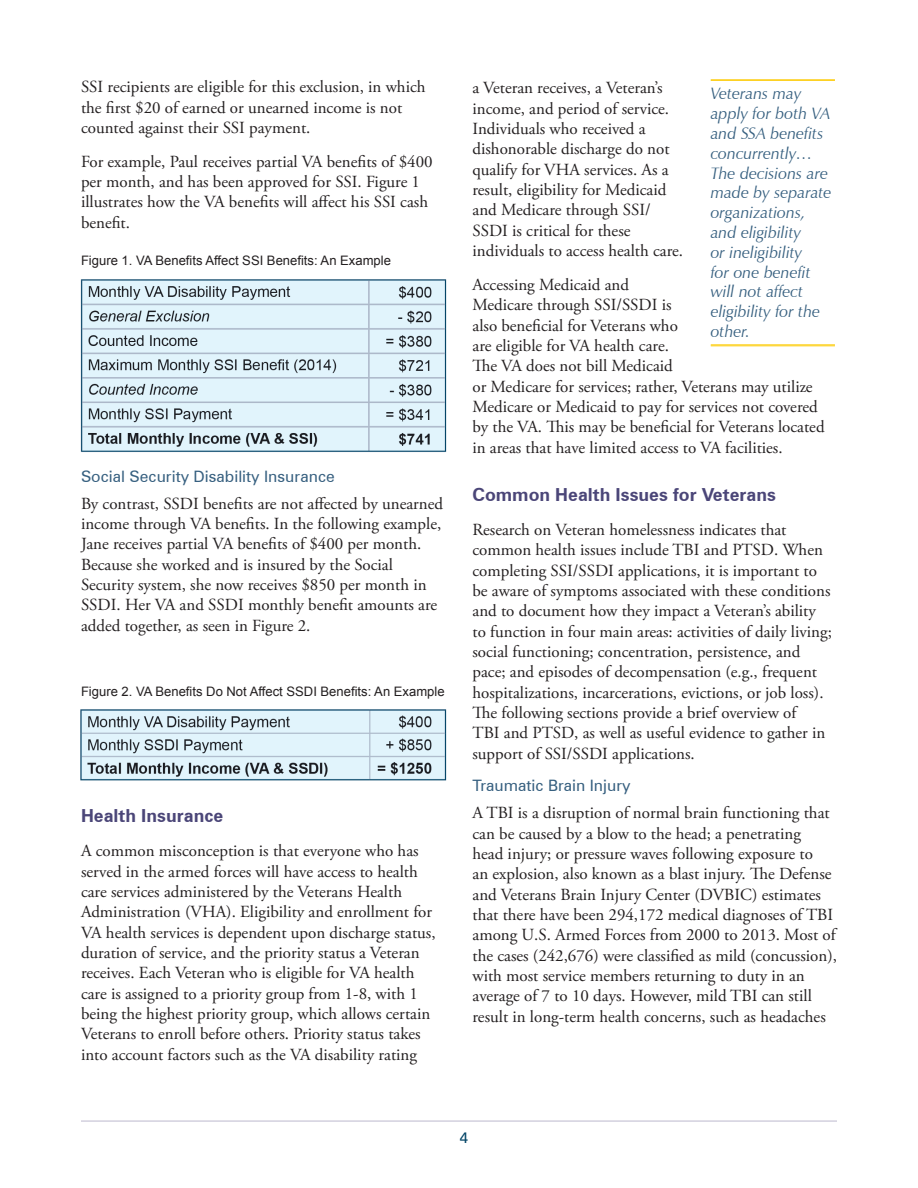
<style>
.page{position:relative;width:918px;height:1188px;background:#fff}
.page>*{position:absolute;margin:0;border:0;box-sizing:border-box;transform-origin:0 0}
.heading_1{font:700 18px "Zurich BT";color:#4b4678}
.t1{font:16.95px/20.4px "Adobe Garamond Pro";color:#231f20}
.t2{font:italic 16.5px/19.8px "Zapf Humanist 601 BT";color:#376080}
.heading_2{font:15.75px "Zurich BT";color:#376080}
.t3{font:15px "Zurich BT";color:#004365}
.t4{font:13.05px "Arial";color:#231f20}
</style>
<div class="page">
<hr style="left:81px;top:1120px;width:756px;height:2px;background:#c4c0d3">
<img style="left:80px;top:279px;width:367px;height:173px">
<img style="left:80px;top:709px;width:367px;height:72px">
<hr style="left:711px;top:80px;width:124px;height:1px;background:#fdcc09">
<hr style="left:711px;top:344px;width:124px;height:1px;background:#fdcc09">
<hr style="left:711px;top:346px;width:124px;height:1px;background:#fdcc09">
<p class="t1" style="left:81px;top:77px;width:346px">SSI recipients are eligible for this exclusion, in which the first $20 of earned or unearned income is not counted against their SSI payment.</p>
<p class="t1" style="left:81px;top:152px;width:353px">For example, Paul receives partial VA benefits of $400 per month, and has been approved for SSI. Figure 1 illustrates how the VA benefits will affect his SSI cash benefit.</p>
<p class="t4" style="left:81px;top:252px;width:312px">Figure 1. VA Benefits Affect SSI Benefits: An Example</p>
<p class="heading_2" style="left:81px;top:466px;width:255px">Social Security Disability Insurance</p>
<p class="t1" style="left:81px;top:494px;width:364px">By contrast, SSDI benefits are not affected by unearned income through VA benefits. In the following example, Jane receives partial VA benefits of $400 per month.<br>Because she worked and is insured by the Social Security system, she now receives $850 per month in SSDI. Her VA and SSDI monthly benefit amounts are added together, as seen in Figure 2.</p>
<p class="t4" style="left:81px;top:683px;width:365px">Figure 2. VA Benefits Do Not Affect SSDI Benefits: An Example</p>
<p class="heading_1" style="left:81px;top:805px;width:144px">Health Insurance</p>
<p class="t1" style="left:81px;top:841px;width:356px">A common misconception is that everyone who has served in the armed forces will have access to health care services administered by the Veterans Health Administration (VHA). Eligibility and enrollment for VA health services is dependent upon discharge status, duration of service, and the priority status a Veteran receives. Each Veteran who is eligible for VA health care is assigned to a priority group from 1-8, with 1 being the highest priority group, which allows certain Veterans to enroll before others. Priority status takes into account factors such as the VA disability rating</p>
<p class="t1" style="left:472px;top:78px;width:212px">a Veteran receives, a Veteran’s income, and period of service.<br>Individuals who received a dishonorable discharge do not qualify for VHA services. As a result, eligibility for Medicaid and Medicare through SSI/<br>SSDI is critical for these individuals to access health care.</p>
<p class="t1" style="left:472px;top:275px;width:207px">Accessing Medicaid and<br>Medicare through SSI/SSDI is also beneficial for Veterans who are eligible for VA health care.<br>The VA does not bill Medicaid</p>
<p class="t1" style="left:472px;top:377px;width:354px">or Medicare for services; rather, Veterans may utilize<br>Medicare or Medicaid to pay for services not covered by the VA. This may be beneficial for Veterans located</p>
<p class="t1" style="left:472px;top:438px;width:312px">in areas that have limited access to VA facilities.</p>
<p class="heading_1" style="left:472px;top:484px;width:305px">Common Health Issues for Veterans</p>
<p class="t1" style="left:472px;top:520px;width:361px">Research on Veteran homelessness indicates that common health issues include TBI and PTSD. When completing SSI/SSDI applications, it is important to be aware of symptoms associated with these conditions and to document how they impact a Veteran’s ability to function in four main areas: activities of daily living; social functioning; concentration, persistence, and pace; and episodes of decompensation (e.g., frequent hospitalizations, incarcerations, evictions, or job loss).<br>The following sections provide a brief overview of<br>TBI and PTSD, as well as useful evidence to gather in support of SSI/SSDI applications.</p>
<p class="heading_2" style="left:472px;top:776px;width:160px">Traumatic Brain Injury</p>
<p class="t1" style="left:472px;top:803px;width:366px">A TBI is a disruption of normal brain functioning that can be caused by a blow to the head; a penetrating<br>head injury; or pressure waves following exposure to<br>an explosion, also known as a blast injury. The Defense and Veterans Brain Injury Center (DVBIC) estimates that there have been 294,172 medical diagnoses of TBI among U.S. Armed Forces from 2000 to 2013. Most of the cases (242,676) were classified as mild (concussion), with most service members returning to duty in an average of 7 to 10 days. However, mild TBI can still result in long-term health concerns, such as headaches</p>
<p class="t2" style="left:711px;top:84px;width:122px">Veterans may apply for both VA and SSA benefits concurrently…<br>The decisions are made by separate organizations, and eligibility<br>or ineligibility<br>for one benefit will not affect eligibility for the other.</p>
<p class="t3" style="left:460px;top:1128px;width:10px">4</p>
</div>
